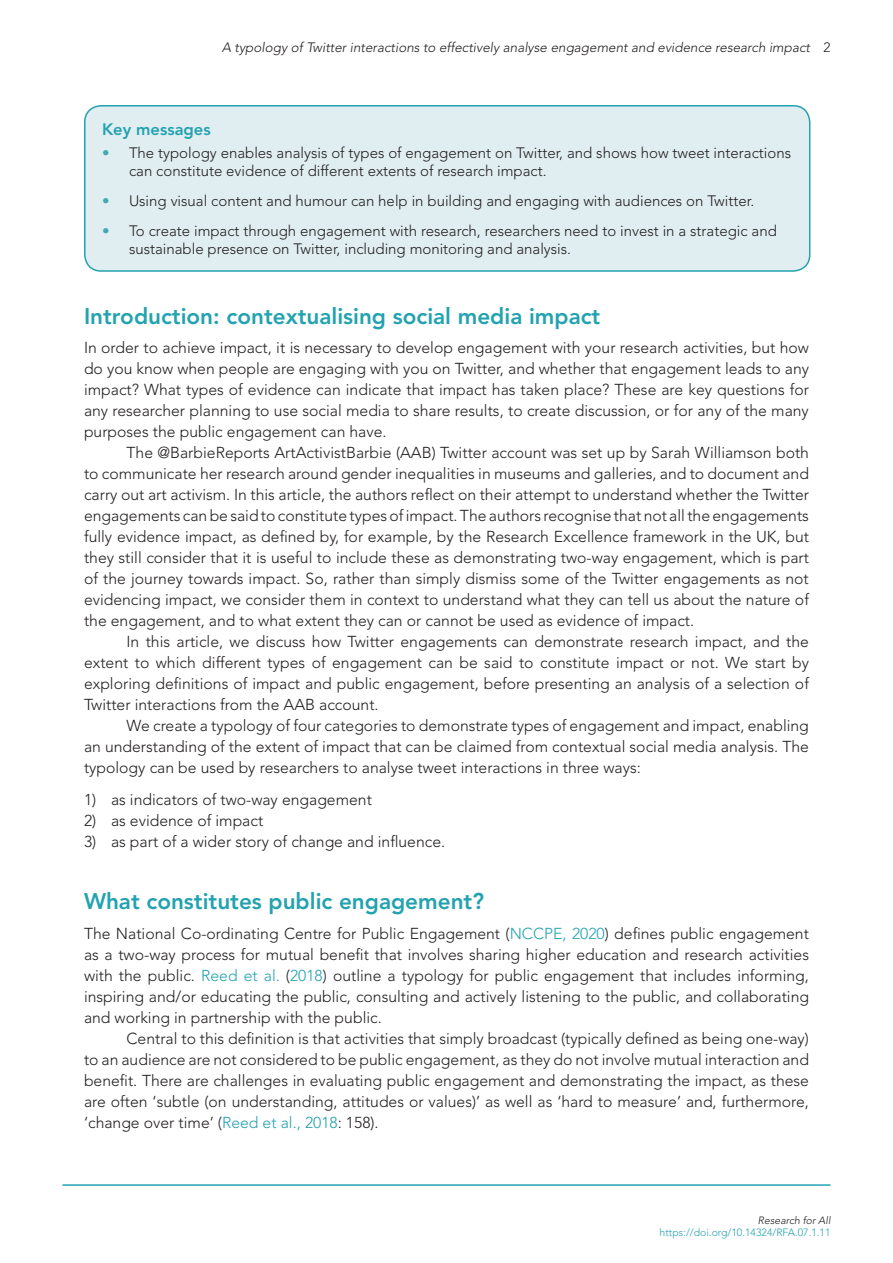
<style>
.page{position:relative;width:893px;height:1263px;background:#fff}
.page>*{position:absolute;margin:0;border:0;box-sizing:border-box;transform-origin:0 0}
.t1{font:800 22.5px "Avenir LT Std";color:#23a2b0}
.t2{font:800 16.5px "Avenir LT Std";color:#23a2b0}
.t3{font:300 15.75px/21px "Avenir LT Std";color:#231f20;text-align:justify}
.t4{font:300 15px/18px "Avenir LT Std";color:#231f20}
.t5{font:italic 300 13.5px "Avenir LT Std";color:#231f20}
.t6{font:300 10.5px "Avenir LT Std";color:#23a2b0}
.t7{font:italic 300 10.5px "Avenir LT Std";color:#231f20}
.s1{font-style:normal}
.s2{color:#43a8b4}
.s3{color:#23a2b0}
</style>
<div class="page">
<hr style="left:62px;top:1184px;width:768px;height:2px;background:#23a2b0">
<div style="left:85px;top:106px;width:725px;height:165px;background:#e0eef1;border-radius:16px"></div>
<div style="left:84px;top:105px;width:726px;height:167px;border:2px solid #23a2b0;border-radius:16px"></div>
<p class="t5" style="left:222px;top:40px;width:610px">A typology of Twitter interactions to effectively analyse engagement and evidence research impact <span class="s1">2</span></p>
<p class="t2" style="left:102px;top:120px;width:110px">Key messages</p>
<p class="t4" style="left:129px;top:144px;width:664px;text-indent:-27px"><span class="s2">•</span> The typology enables analysis of types of engagement on Twitter, and shows how tweet interactions can constitute evidence of different extents of research impact.</p>
<p class="t4" style="left:102px;top:192px;width:654px"><span class="s2">•</span> Using visual content and humour can help in building and engaging with audiences on Twitter.</p>
<p class="t4" style="left:129px;top:222px;width:649px;text-indent:-27px"><span class="s2">•</span> To create impact through engagement with research, researchers need to invest in a strategic and sustainable presence on Twitter, including monitoring and analysis.</p>
<h1 class="t1" style="left:84px;top:302px;width:518px">Introduction: contextualising social media impact</h1>
<p class="t3" style="left:84px;top:337px;width:727px">In order to achieve impact, it is necessary to develop engagement with your research activities, but how do you know when people are engaging with you on Twitter, and whether that engagement leads to any impact? What types of evidence can indicate that impact has taken place? These are key questions for any researcher planning to use social media to share results, to create discussion, or for any of the many purposes the public engagement can have.</p>
<p class="t3" style="left:84px;top:442px;width:727px;text-indent:43px">The @BarbieReports ArtActivistBarbie (AAB) Twitter account was set up by Sarah Williamson both to communicate her research around gender inequalities in museums and galleries, and to document and carry out art activism. In this article, the authors reflect on their attempt to understand whether the Twitter engagements can be said to constitute types of impact. The authors recognise that not all the engagements fully evidence impact, as defined by, for example, by the Research Excellence framework in the UK, but they still consider that it is useful to include these as demonstrating two-way engagement, which is part of the journey towards impact. So, rather than simply dismiss some of the Twitter engagements as not evidencing impact, we consider them in context to understand what they can tell us about the nature of the engagement, and to what extent they can or cannot be used as evidence of impact.</p>
<p class="t3" style="left:84px;top:631px;width:726px;text-indent:43px">In this article, we discuss how Twitter engagements can demonstrate research impact, and the extent to which different types of engagement can be said to constitute impact or not. We start by exploring definitions of impact and public engagement, before presenting an analysis of a selection of Twitter interactions from the AAB account.</p>
<p class="t3" style="left:84px;top:715px;width:726px;text-indent:43px">We create a typology of four categories to demonstrate types of engagement and impact, enabling an understanding of the extent of impact that can be claimed from contextual social media analysis. The typology can be used by researchers to analyse tweet interactions in three ways:</p>
<p class="t3" style="left:84px;top:789px;width:289px">1) as indicators of two-way engagement</p>
<p class="t3" style="left:84px;top:810px;width:181px">2) as evidence of impact</p>
<p class="t3" style="left:84px;top:831px;width:363px">3) as part of a wider story of change and influence.</p>
<h1 class="t1" style="left:84px;top:888px;width:402px">What constitutes public engagement?</h1>
<p class="t3" style="left:84px;top:923px;width:727px">The National Co-ordinating Centre for Public Engagement (<span class="s3">NCCPE, 2020</span>) defines public engagement as a two-way process for mutual benefit that involves sharing higher education and research activities with the public. <span class="s3">Reed et al.</span> (<span class="s3">2018</span>) outline a typology for public engagement that includes informing, inspiring and/or educating the public, consulting and actively listening to the public, and collaborating and working in partnership with the public.</p>
<p class="t3" style="left:84px;top:1028px;width:726px;text-indent:43px">Central to this definition is that activities that simply broadcast (typically defined as being one-way) to an audience are not considered to be public engagement, as they do not involve mutual interaction and benefit. There are challenges in evaluating public engagement and demonstrating the impact, as these are often ‘subtle (on understanding, attitudes or values)’ as well as ‘hard to measure’ and, furthermore, ‘change over time’ (<span class="s3">Reed et al., 2018</span>: 158).</p>
<p class="t7" style="left:758px;top:1214px;width:74px">Research for All</p>
<p class="t6" style="left:659px;top:1226px;width:172px">https://doi.org/10.14324/RFA.07.1.11</p>
</div>
